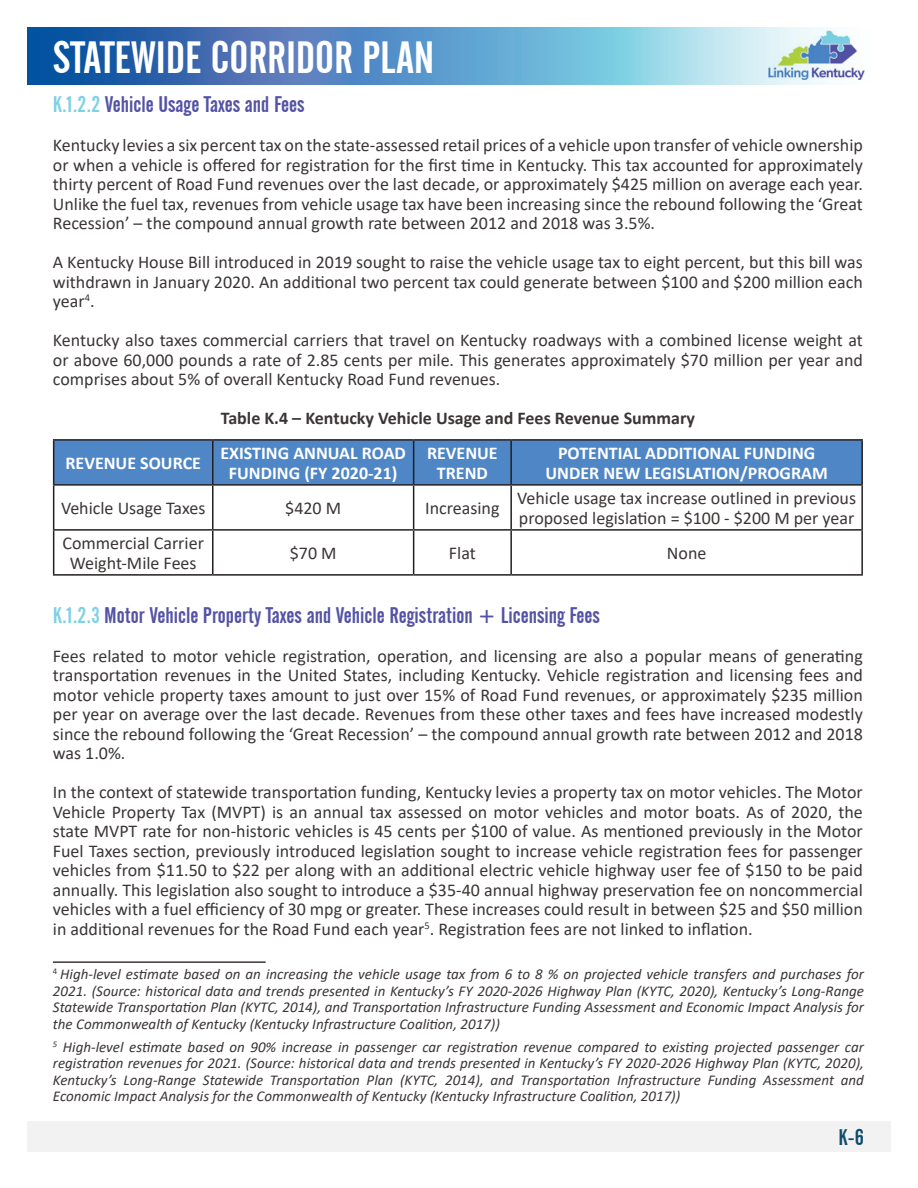
<style>
.page{position:relative;width:918px;height:1188px;background:#fff}
.page>*{position:absolute;margin:0;border:0;box-sizing:border-box;transform-origin:0 0}
.t1{font:45px "Alternate Gothic No 2 BT";color:#fff}
.t2{font:22.5px "Alternate Gothic No 2 BT";color:#5452a5}
.t3{font:22.5px "Alternate Gothic No 2 BT";color:#124c6d}
.t4{font:18px/19.5px "Calibri";color:#3b3635;text-align:justify}
.t5{font:700 18px/19.5px "Calibri";color:#fff;text-align:center}
.t6{font:700 18px "Calibri";color:#3b3635}
.t7{font:italic 15px/16.5px "Calibri";color:#3b3635;text-align:justify}
.s1{color:#7ed1e3}
</style>
<div class="page">
<div style="left:27px;top:1122px;width:864px;height:30px;background:#f2f2f2"></div>
<svg style="left:27px;top:27px;width:838px;height:57px;background:#6199c9"></svg>
<img style="left:768px;top:31px;width:96px;height:49px">
<div style="left:54px;top:441px;width:807px;height:43px;background:#4f86c6"></div>
<hr style="left:53px;top:439px;width:160px;height:2px;background:#231f20">
<hr style="left:53px;top:441px;width:1px;height:43px;background:#231f20">
<hr style="left:213px;top:439px;width:201px;height:2px;background:#231f20">
<hr style="left:212px;top:441px;width:2px;height:43px;background:#231f20">
<hr style="left:414px;top:439px;width:97px;height:2px;background:#231f20">
<hr style="left:413px;top:441px;width:1px;height:43px;background:#231f20">
<hr style="left:511px;top:439px;width:352px;height:2px;background:#231f20">
<hr style="left:510px;top:441px;width:2px;height:43px;background:#231f20">
<hr style="left:861px;top:441px;width:2px;height:43px;background:#231f20">
<hr style="left:53px;top:484px;width:160px;height:2px;background:#231f20">
<hr style="left:53px;top:486px;width:1px;height:43px;background:#231f20">
<hr style="left:213px;top:484px;width:201px;height:2px;background:#231f20">
<hr style="left:212px;top:486px;width:2px;height:43px;background:#231f20">
<hr style="left:414px;top:484px;width:97px;height:2px;background:#231f20">
<hr style="left:413px;top:486px;width:1px;height:43px;background:#231f20">
<hr style="left:511px;top:484px;width:352px;height:2px;background:#231f20">
<hr style="left:510px;top:486px;width:2px;height:43px;background:#231f20">
<hr style="left:861px;top:486px;width:2px;height:43px;background:#231f20">
<hr style="left:53px;top:529px;width:160px;height:2px;background:#231f20">
<hr style="left:53px;top:531px;width:1px;height:43px;background:#231f20">
<hr style="left:213px;top:529px;width:201px;height:2px;background:#231f20">
<hr style="left:212px;top:531px;width:2px;height:43px;background:#231f20">
<hr style="left:414px;top:529px;width:97px;height:2px;background:#231f20">
<hr style="left:413px;top:531px;width:1px;height:43px;background:#231f20">
<hr style="left:511px;top:529px;width:352px;height:2px;background:#231f20">
<hr style="left:510px;top:531px;width:2px;height:43px;background:#231f20">
<hr style="left:861px;top:531px;width:2px;height:43px;background:#231f20">
<hr style="left:53px;top:574px;width:160px;height:2px;background:#231f20">
<hr style="left:213px;top:574px;width:201px;height:2px;background:#231f20">
<hr style="left:414px;top:574px;width:97px;height:2px;background:#231f20">
<hr style="left:511px;top:574px;width:352px;height:2px;background:#231f20">
<hr style="left:53px;top:961px;width:213px;height:2px;background:#3b3635">
<h1 class="t1" style="left:53px;top:32px;width:383px">STATEWIDE CORRIDOR PLAN</h1>
<p class="t2" style="left:53px;top:92px;width:253px"><span class="s1">K.1.2.2</span> Vehicle Usage Taxes and Fees</p>
<p class="t4" style="left:53px;top:135px;width:812px">Kentucky levies a six percent tax on the state-assessed retail prices of a vehicle upon transfer of vehicle ownership or when a vehicle is offered for registration for the first time in Kentucky. This tax accounted for approximately thirty percent of Road Fund revenues over the last decade, or approximately $425 million on average each year.<br>Unlike the fuel tax, revenues from vehicle usage tax have been increasing since the rebound following the ‘Great Recession’ – the compound annual growth rate between 2012 and 2018 was 3.5%.</p>
<p class="t4" style="left:53px;top:252px;width:812px">A Kentucky House Bill introduced in 2019 sought to raise the vehicle usage tax to eight percent, but this bill was withdrawn in January 2020. An additional two percent tax could generate between $100 and $200 million each year<sup>4</sup>.</p>
<p class="t4" style="left:53px;top:330px;width:812px">Kentucky also taxes commercial carriers that travel on Kentucky roadways with a combined license weight at or above 60,000 pounds a rate of 2.85 cents per mile. This generates approximately $70 million per year and comprises about 5% of overall Kentucky Road Fund revenues.</p>
<p class="t6" style="left:221px;top:405px;width:476px">Table K.4 – Kentucky Vehicle Usage and Fees Revenue Summary</p>
<p class="t5" style="left:65px;top:453px;width:137px">REVENUE SOURCE</p>
<p class="t5" style="left:220px;top:443px;width:187px">EXISTING ANNUAL ROAD<br>FUNDING (FY 2020-21)</p>
<p class="t5" style="left:427px;top:443px;width:72px">REVENUE<br>TREND</p>
<p class="t5" style="left:558px;top:443px;width:259px">POTENTIAL ADDITIONAL FUNDING</p>
<p class="t5" style="left:545px;top:463px;width:284px">UNDER NEW LEGISLATION/PROGRAM</p>
<p class="t4" style="left:61px;top:498px;width:146px">Vehicle Usage Taxes</p>
<p class="t4" style="left:285px;top:498px;width:57px">$420 M</p>
<p class="t4" style="left:425px;top:498px;width:76px">Increasing</p>
<p class="t4" style="left:517px;top:488px;width:340px">Vehicle usage tax increase outlined in previous proposed legislation = $100 - $200 M per year</p>
<p class="t4" style="left:62px;top:533px;width:143px;text-align:center">Commercial Carrier<br>Weight-Mile Fees</p>
<p class="t4" style="left:290px;top:543px;width:48px">$70 M</p>
<p class="t4" style="left:449px;top:543px;width:28px">Flat</p>
<p class="t4" style="left:667px;top:543px;width:41px">None</p>
<p class="t2" style="left:53px;top:603px;width:549px"><span class="s1">K.1.2.3</span> Motor Vehicle Property Taxes and Vehicle Registration + Licensing Fees</p>
<p class="t4" style="left:53px;top:646px;width:812px">Fees related to motor vehicle registration, operation, and licensing are also a popular means of generating transportation revenues in the United States, including Kentucky. Vehicle registration and licensing fees and motor vehicle property taxes amount to just over 15% of Road Fund revenues, or approximately $235 million per year on average over the last decade. Revenues from these other taxes and fees have increased modestly since the rebound following the ‘Great Recession’ – the compound annual growth rate between 2012 and 2018 was 1.0%.</p>
<p class="t4" style="left:53px;top:782px;width:812px">In the context of statewide transportation funding, Kentucky levies a property tax on motor vehicles. The Motor Vehicle Property Tax (MVPT) is an annual tax assessed on motor vehicles and motor boats. As of 2020, the state MVPT rate for non-historic vehicles is 45 cents per $100 of value. As mentioned previously in the Motor Fuel Taxes section, previously introduced legislation sought to increase vehicle registration fees for passenger vehicles from $11.50 to $22 per along with an additional electric vehicle highway user fee of $150 to be paid annually. This legislation also sought to introduce a $35-40 annual highway preservation fee on noncommercial vehicles with a fuel efficiency of 30 mpg or greater. These increases could result in between $25 and $50 million in additional revenues for the Road Fund each year<sup>5</sup>. Registration fees are not linked to inflation.</p>
<p class="t7" style="left:53px;top:965px;width:813px"><sup>4</sup> High-level estimate based on an increasing the vehicle usage tax from 6 to 8 % on projected vehicle transfers and purchases for 2021. (Source: historical data and trends presented in Kentucky’s FY 2020-2026 Highway Plan (KYTC, 2020), Kentucky’s Long-Range Statewide Transportation Plan (KYTC, 2014), and Transportation Infrastructure Funding Assessment and Economic Impact Analysis for the Commonwealth of Kentucky (Kentucky Infrastructure Coalition, 2017))</p>
<p class="t7" style="left:53px;top:1038px;width:813px"><sup>5</sup> High-level estimate based on 90% increase in passenger car registration revenue compared to existing projected passenger car registration revenues for 2021. (Source: historical data and trends presented in Kentucky’s FY 2020-2026 Highway Plan (KYTC, 2020), Kentucky’s Long-Range Statewide Transportation Plan (KYTC, 2014), and Transportation Infrastructure Funding Assessment and Economic Impact Analysis for the Commonwealth of Kentucky (Kentucky Infrastructure Coalition, 2017))</p>
<p class="t3" style="left:839px;top:1125px;width:27px">K-6</p>
</div>
